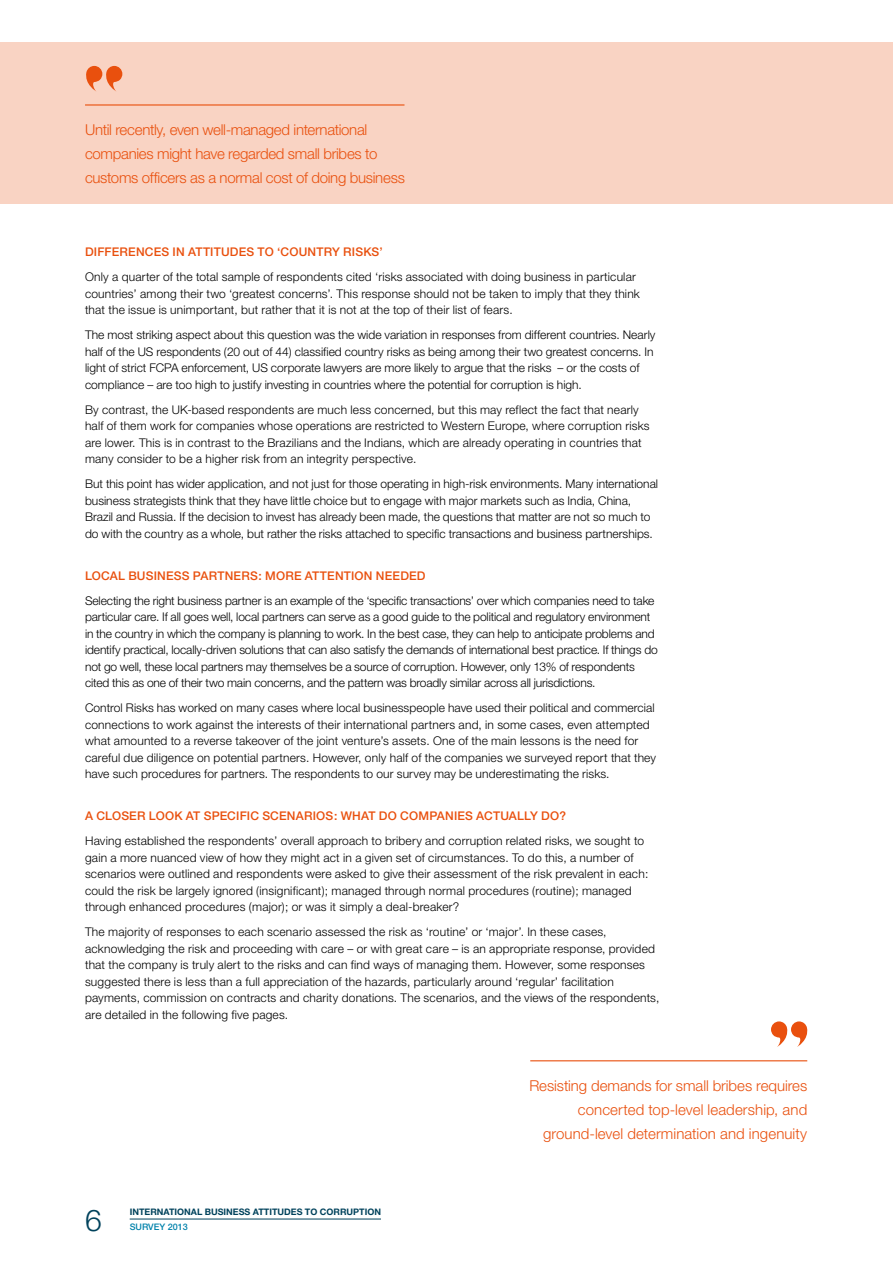
<style>
.page{position:relative;width:893px;height:1263px;background:#fff}
.page>*{position:absolute;margin:0;border:0;box-sizing:border-box;transform-origin:0 0}
.t1{font:300 30px "Helvetica Neue";color:#00425c}
.t2{font:300 15px/24px "Helvetica Neue";letter-spacing:-.015em;color:#e9500e}
.t3{font:300 12px/16.5px "Helvetica Neue";letter-spacing:.005em;color:#000}
.t4{font:500 12px "Helvetica Neue";letter-spacing:.015em;color:#e9500e}
.t5{font:700 9px "Helvetica Neue";color:#00425c}
.t6{font:500 9px "Helvetica Neue";color:#0082ab}
</style>
<div class="page">
<div style="left:0;top:43px;width:893px;height:161px;background:#f9d3c3"></div>
<hr style="left:130px;top:1219px;width:251px;height:1px;background:#00425c">
<svg style="left:86px;top:66px;width:36px;height:25px"></svg>
<hr style="left:85px;top:104px;width:319px;height:2px;background:#e9500e">
<svg style="left:771px;top:1021px;width:36px;height:26px"></svg>
<hr style="left:530px;top:1060px;width:277px;height:1px;background:#e9500e">
<p class="t2" style="left:85px;top:117px;width:321px">Until recently, even well-managed international companies might have regarded small bribes to customs officers as a normal cost of doing business</p>
<p class="t4" style="left:85px;top:245px;width:111px">DIFFERENCES IN ATTIT</p>
<p class="t4" style="left:221px;top:245px;width:163px">UDES TO ‘COUNTRY RISKS’</p>
<p class="t3" style="left:85px;top:268px;width:556px">Only a quarter of the total sample of respondents cited ‘risks associated with doing business in particular countries’ among their two ‘greatest concerns’. This response should not be taken to imply that they think that the issue is unimportant, but rather that it is not at the top of their list of fears.</p>
<p class="t3" style="left:85px;top:326px;width:572px">The most striking aspect about this question was the wide variation in responses from different countries. Nearly half of the US respondents (20 out of 44) classified country risks as being among their two greatest concerns. In light of strict FCPA enforcement, US corporate lawyers are more likely to argue that the risks – or the costs of compliance – are too high to justify investing in countries where the potential for corruption is high.</p>
<p class="t3" style="left:85px;top:401px;width:566px">By contrast, the UK-based respondents are much less concerned, but this may reflect the fact that nearly half of them work for companies whose operations are restricted to Western Europe, where corruption risks are lower. This is in contrast to the Brazilians and the Indians, which are already operating in countries that many consider to be a higher risk from an integrity perspective.</p>
<p class="t3" style="left:85px;top:475px;width:575px">But this point has wider application, and not just for those operating in high-risk environments. Many international business strategists think that they have little choice but to engage with major markets such as India, China, Brazil and Russia. If the decision to invest has already been made, the questions that matter are not so much to do with the country as a whole, but rather the risks attached to specific transactions and business partnerships.</p>
<p class="t4" style="left:85px;top:568px;width:25px">LOCAL</p>
<p class="t4" style="left:128px;top:568px;width:74px">BUSINESS PART</p>
<p class="t4" style="left:225px;top:568px;width:201px">NERS : MORE ATTENTION NEEDED</p>
<p class="t3" style="left:85px;top:592px;width:574px">Selecting the right business partner is an example of the ‘specific transactions’ over which companies need to take particular care. If all goes well, local partners can serve as a good guide to the political and regulatory environment in the country in which the company is planning to work. In the best case, they can help to anticipate problems and identify practical, locally-driven solutions that can also satisfy the demands of international best practice. If things do not go well, these local partners may themselves be a source of corruption. However, only 13% of respondents cited this as one of their two main concerns, and the pattern was broadly similar across all jurisdictions.</p>
<p class="t3" style="left:85px;top:699px;width:572px">Control Risks has worked on many cases where local businesspeople have used their political and commercial connections to work against the interests of their international partners and, in some cases, even attempted what amounted to a reverse takeover of the joint venture’s assets. One of the main lessons is the need for careful due diligence on potential partners. However, only half of the companies we surveyed report that they have such procedures for partners. The respondents to our survey may be underestimating the risks.</p>
<p class="t4" style="left:85px;top:809px;width:81px">A CLOSER LOOK</p>
<p class="t4" style="left:186px;top:809px;width:382px">AT SPECIFIC SCENARIOS: WHAT DO COMPANIES ACTUALLY DO?</p>
<p class="t3" style="left:85px;top:832px;width:565px">Having established the respondents’ overall approach to bribery and corruption related risks, we sought to gain a more nuanced view of how they might act in a given set of circumstances. To do this, a number of scenarios were outlined and respondents were asked to give their assessment of the risk prevalent in each: could the risk be largely ignored (insignificant); managed through normal procedures (routine); managed through enhanced procedures (major); or was it simply a deal-breaker?</p>
<p class="t3" style="left:85px;top:923px;width:576px">The majority of responses to each scenario assessed the risk as ‘routine’ or ‘major’. In these cases, acknowledging the risk and proceeding with care – or with great care – is an appropriate response, provided that the company is truly alert to the risks and can find ways of managing them. However, some responses suggested there is less than a full appreciation of the hazards, particularly around ‘regular’ facilitation payments, commission on contracts and charity donations. The scenarios, and the views of the respondents, are detailed in the following five pages.</p>
<h1 class="t1" style="left:85px;top:1202px;width:18px">6</h1>
<p class="t5" style="left:130px;top:1206px;width:253px">INTERNATIONAL BUSINESS ATTITUDES TO CORRUPTION</p>
<p class="t6" style="left:130px;top:1221px;width:60px">SURVEY 2013</p>
<p class="t2" style="left:529px;top:1073px;width:279px;text-align:right">Resisting demands for small bribes requires concerted top-level leadership, and ground-level determination and ingenuity</p>
</div>
